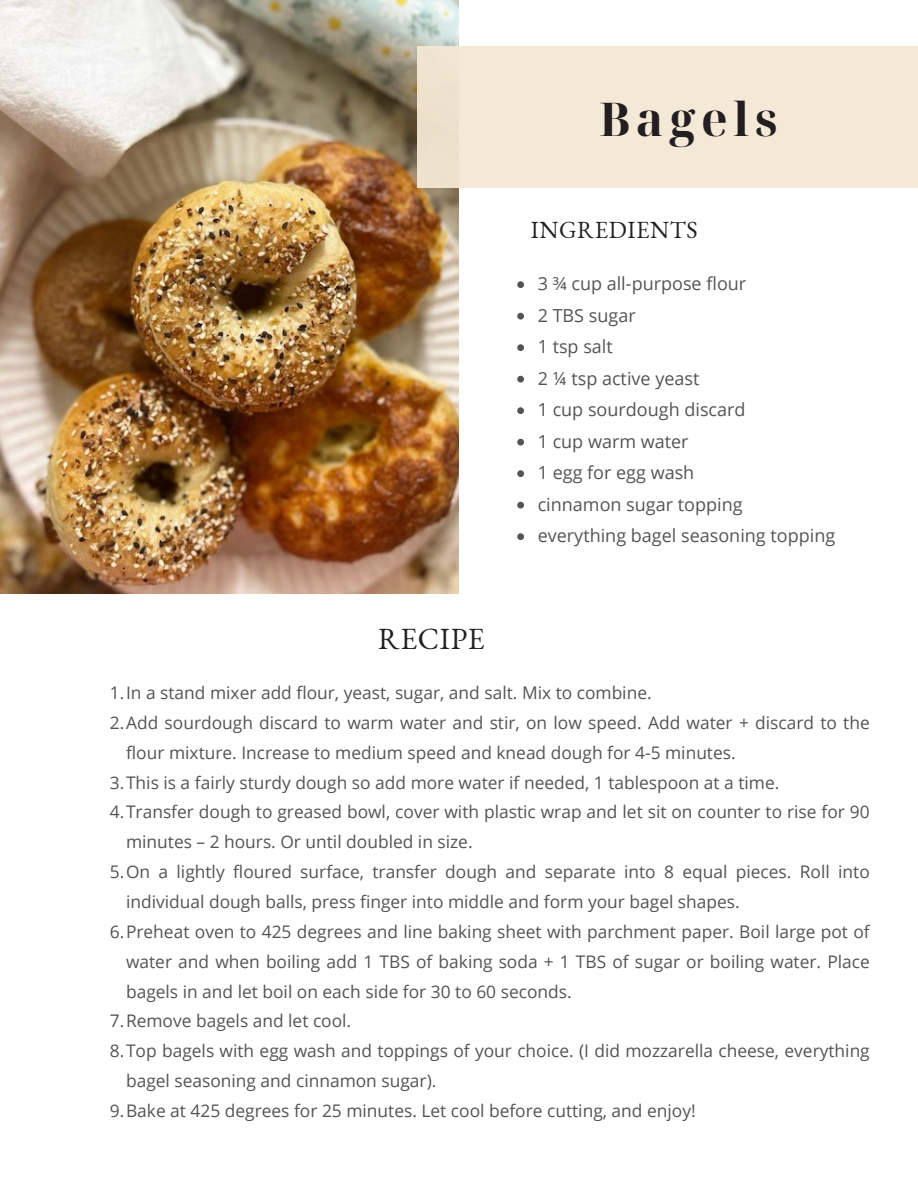
<style>
.page{position:relative;width:918px;height:1188px;background:#fff}
.page>*{position:absolute;margin:0;border:0;box-sizing:border-box;transform-origin:0 0}
.t1{font:700 46.5px "Noto Serif Display";letter-spacing:.12em;color:#231f20}
.t2{font:30px "EB Garamond";letter-spacing:.02em;color:#231f20}
.t3{font:24px "EB Garamond";letter-spacing:.02em;color:#231f20}
.t4{font:18px/31.5px "Open Sans";color:#545454}
.t5{font:17.4px "Open Sans";color:#545454}
</style>
<div class="page">
<img style="left:0;top:0;width:459px;height:594px">
<div style="left:418px;top:46px;width:500px;height:141px;background:#f4e8d4"></div>
<svg style="left:517px;top:281px;width:7px;height:7px"></svg>
<svg style="left:517px;top:313px;width:7px;height:7px"></svg>
<svg style="left:517px;top:344px;width:7px;height:7px"></svg>
<svg style="left:517px;top:376px;width:7px;height:7px"></svg>
<svg style="left:517px;top:407px;width:7px;height:7px"></svg>
<svg style="left:517px;top:439px;width:7px;height:7px"></svg>
<svg style="left:517px;top:470px;width:7px;height:7px"></svg>
<svg style="left:517px;top:502px;width:7px;height:7px"></svg>
<svg style="left:517px;top:533px;width:7px;height:7px"></svg>
<h1 class="t1" style="left:599px;top:86px;width:180px">Bagels</h1>
<h3 class="t3" style="left:531px;top:215px;width:168px">INGREDIENTS</h3>
<h2 class="t2" style="left:378px;top:620px;width:108px">RECIPE</h2>
<p class="t4" style="left:538px;top:268px;width:299px">3 ¾ cup all-purpose flour<br>2 TBS sugar<br>1 tsp salt<br>2 ¼ tsp active yeast<br>1 cup sourdough discard<br>1 cup warm water<br>1 egg for egg wash<br>cinnamon sugar topping everything bagel seasoning topping</p>
<p class="t5" style="left:110px;top:681px;width:543px">1.In a stand mixer add flour, yeast, sugar, and salt. Mix to combine.</p>
<p class="t5" style="left:110px;top:711px;width:762px">2.Add sourdough discard to warm water and stir, on low speed. Add water + discard to the</p>
<p class="t5" style="left:126px;top:741px;width:611px">flour mixture. Increase to medium speed and knead dough for 4-5 minutes.</p>
<p class="t5" style="left:110px;top:770px;width:671px">3.This is a fairly sturdy dough so add more water if needed, 1 tablespoon at a time.</p>
<p class="t5" style="left:110px;top:800px;width:762px">4.Transfer dough to greased bowl, cover with plastic wrap and let sit on counter to rise for 90</p>
<p class="t5" style="left:126px;top:830px;width:348px">minutes – 2 hours. Or until doubled in size.</p>
<p class="t5" style="left:110px;top:860px;width:762px">5.On a lightly floured surface, transfer dough and separate into 8 equal pieces. Roll into</p>
<p class="t5" style="left:126px;top:890px;width:615px">individual dough balls, press finger into middle and form your bagel shapes.</p>
<p class="t5" style="left:110px;top:920px;width:762px">6.Preheat oven to 425 degrees and line baking sheet with parchment paper. Boil large pot of</p>
<p class="t5" style="left:126px;top:949px;width:745px">water and when boiling add 1 TBS of baking soda + 1 TBS of sugar or boiling water. Place</p>
<p class="t5" style="left:126px;top:979px;width:447px">bagels in and let boil on each side for 30 to 60 seconds.</p>
<p class="t5" style="left:110px;top:1009px;width:243px">7.Remove bagels and let cool.</p>
<p class="t5" style="left:110px;top:1039px;width:762px">8.Top bagels with egg wash and toppings of your choice. (I did mozzarella cheese, everything</p>
<p class="t5" style="left:126px;top:1069px;width:312px">bagel seasoning and cinnamon sugar).</p>
<p class="t5" style="left:110px;top:1099px;width:587px">9.Bake at 425 degrees for 25 minutes. Let cool before cutting, and enjoy!</p>
</div>
